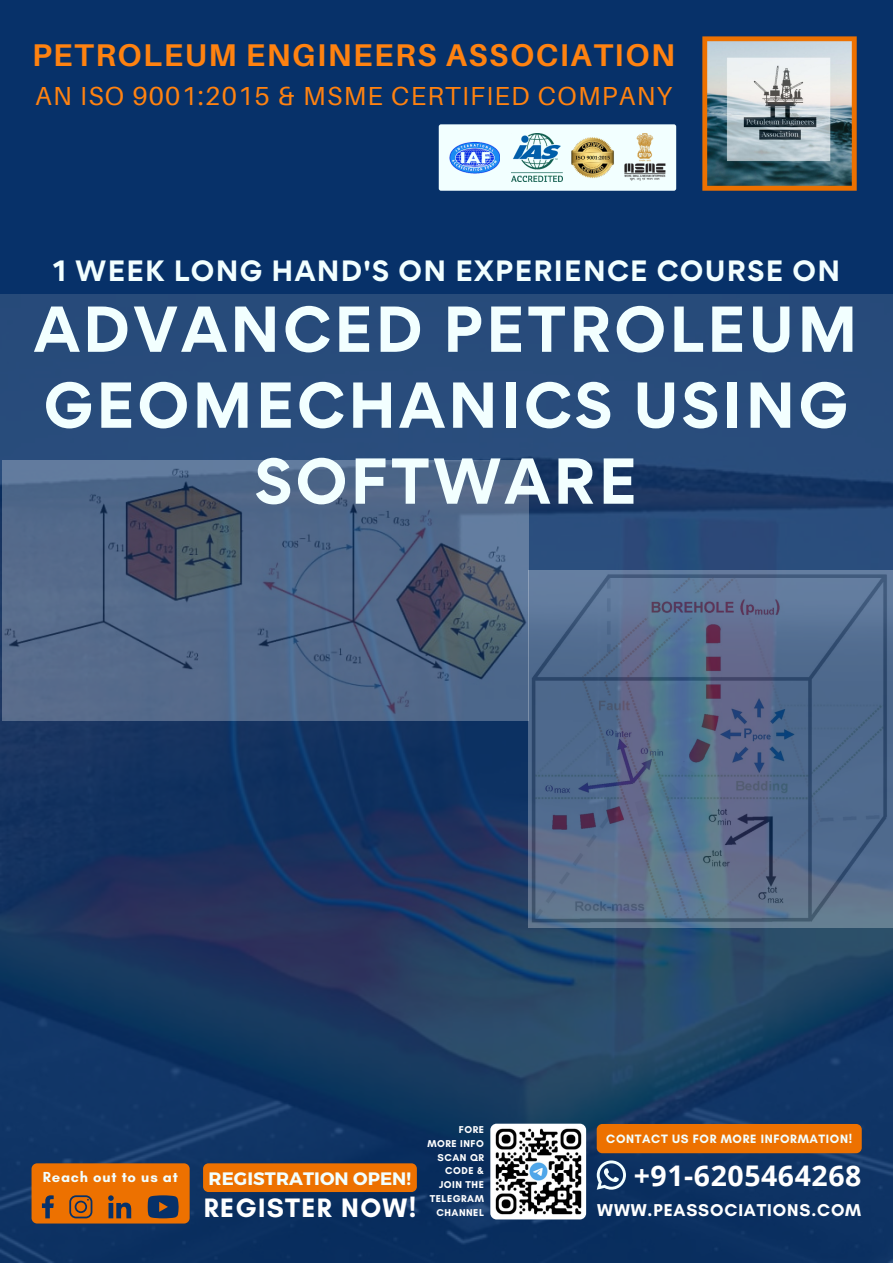
<style>
.page{position:relative;width:893px;height:1263px;background:#073169}
.page>*{position:absolute;margin:0;border:0;box-sizing:border-box;transform-origin:0 0}
.t1{font:700 57.82px/75.9px "Gordita";letter-spacing:.05em;color:#f2ffff;text-align:center}
.t2{font:700 31.42px "Aileron";letter-spacing:.05em;color:#ff8210}
.t3{font:700 28.42px "Open Sans";letter-spacing:.02em;color:#fff}
.t4{font:700 27.15px "Glacial Indifference";letter-spacing:.05em;color:#fff}
.t5{font:700 26.25px "Gordita";letter-spacing:.05em;color:#f2ffff}
.t6{font:26.1px "Aileron";letter-spacing:.05em;color:#ff8210}
.t7{font:700 18px "Montserrat";letter-spacing:.005em;color:#f2ffff}
.t8{font:700 17.48px "Glacial Indifference";letter-spacing:.05em;color:#fff}
.t9{font:700 14.77px "Glacial Indifference";letter-spacing:.05em;color:#f2ffff}
.t10{font:700 12.3px "Glacial Indifference";letter-spacing:.05em;color:#f2ffff}
.t11{font:700 10.12px/13.9px "Glacial Indifference";letter-spacing:.05em;color:#fff;text-align:right}
</style>
<div class="page">
<svg style="left:702px;top:36px;width:154px;height:155px;background:#a0a29a"></svg>
<div style="left:439px;top:124px;width:237px;height:67px;background:#f2ffff;border-radius:2px"></div>
<img style="left:449px;top:141px;width:51px;height:33px">
<img style="left:511px;top:133px;width:51px;height:49px">
<img style="left:624px;top:133px;width:42px;height:48px">
<img style="left:571px;top:137px;width:43px;height:42px">
<img style="left:0;top:295px;width:893px;height:968px">
<div style="left:490px;top:1124px;width:96px;height:95px;background:#fff;border-radius:6px"></div>
<img style="left:495px;top:1128px;width:87px;height:87px">
<svg style="left:597px;top:1160px;width:29px;height:30px"></svg>
<div style="left:597px;top:1124px;width:264px;height:29px;background:#ed7100;border-radius:6px"></div>
<div style="left:203px;top:1163px;width:214px;height:29px;background:#ed7100;border-radius:5px"></div>
<div style="left:32px;top:1163px;width:158px;height:60px;background:#ed7100;border-radius:6px"></div>
<svg style="left:42px;top:1195px;width:12px;height:23px"></svg>
<svg style="left:69px;top:1195px;width:23px;height:23px"></svg>
<svg style="left:108px;top:1195px;width:23px;height:23px"></svg>
<svg style="left:148px;top:1195px;width:31px;height:23px"></svg>
<img style="left:529px;top:570px;width:364px;height:358px">
<img style="left:2px;top:460px;width:527px;height:260px">
<h2 class="t2" style="left:32px;top:36px;width:644px">PETROLEUM ENGINEERS ASSOCIATION</h2>
<h3 class="t6" style="left:35px;top:79px;width:638px">AN ISO 9001:2015 &amp; MSME CERTIFIED COMPANY</h3>
<h3 class="t5" style="left:53px;top:253px;width:788px">1 WEEK LONG HAND'S ON EXPERIENCE COURSE ON</h3>
<h1 class="t1" style="left:34px;top:291px;width:825px">ADVANCED PETROLEUM<br>GEOMECHANICS USING<br>SOFTWARE</h1>
<h3 class="t9" style="left:43px;top:1168px;width:136px">Reach out to us at</h3>
<h3 class="t7" style="left:209px;top:1167px;width:204px">REGISTRATION OPEN!</h3>
<h3 class="t4" style="left:204px;top:1192px;width:214px">REGISTER NOW!</h3>
<p class="t11" style="left:427px;top:1122px;width:58px">FORE<br>MORE INFO<br>SCAN QR<br>CODE &amp;<br>JOIN THE<br>TELEGRAM<br>CHANNEL</p>
<p class="t10" style="left:606px;top:1131px;width:247px">CONTACT US FOR MORE INFORMATION!</p>
<h3 class="t3" style="left:634px;top:1155px;width:229px">+91-6205464268</h3>
<h3 class="t8" style="left:597px;top:1199px;width:265px">WWW.PEASSOCIATIONS.COM</h3>
</div>
